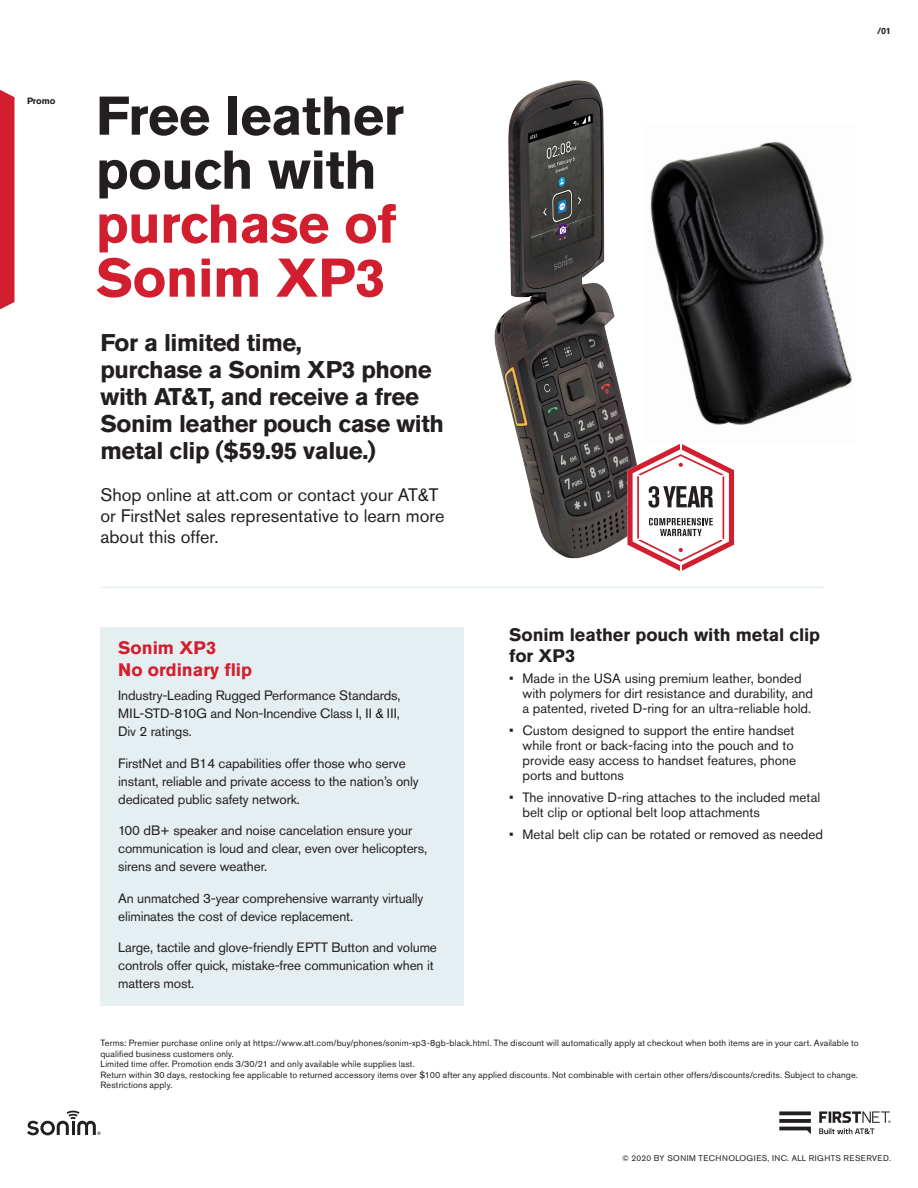
<style>
.page{position:relative;width:918px;height:1188px;background:#fff}
.page>*{position:absolute;margin:0;border:0;box-sizing:border-box;transform-origin:0 0}
.t1{font:700 54px/54px "Akzidenz Grotesk Pro";letter-spacing:-.01em;color:#231f20}
.t2{font:700 24px/27px "Akzidenz Grotesk Pro";letter-spacing:-.02em;color:#231f20}
.t3{font:18px/21px "Akzidenz Grotesk Pro";color:#231f20}
.t4{font:700 18px/21px "Akzidenz Grotesk Pro";letter-spacing:-.005em;color:#231f20}
.t5{font:700 18px/21.6px "Akzidenz Grotesk Pro";color:#d21f2f}
.Body{font:13.5px/18px "Akzidenz Grotesk Pro";letter-spacing:-.01em;color:#231f20}
.Legal{font:9px/10.5px "Akzidenz Grotesk Pro";letter-spacing:.015em;color:#231f20}
.t6{font:700 9px "Akzidenz Grotesk Pro";letter-spacing:-.01em;color:#231f20}
.t7{font:8.25px "Akzidenz Grotesk Pro";letter-spacing:.05em;color:#231f20}
.s1{color:#d21f2f}
</style>
<div class="page">
<svg style="left:0;top:90px;width:15px;height:219px;background:#d42d3c"></svg>
<svg style="left:27px;top:1111px;width:74px;height:24px"></svg>
<svg style="left:779px;top:1111px;width:112px;height:23px"></svg>
<img style="left:672px;top:141px;width:181px;height:284px">
<img style="left:494px;top:80px;width:178px;height:479px">
<div style="left:100px;top:627px;width:364px;height:378px;background:#e5eef0"></div>
<svg style="left:627px;top:443px;width:107px;height:128px"></svg>
<hr style="left:100px;top:587px;width:724px;height:1px;background:#e5eef0">
<p class="t6" style="left:27px;top:95px;width:30px">Promo</p>
<p class="t1" style="left:96px;top:88px;width:309px">Free leather pouch with <span class="s1">purchase of<br>Sonim XP3</span></p>
<p class="t2" style="left:100px;top:329px;width:345px">For a limited time,<br>purchase a Sonim XP3 phone with AT&amp;T, and receive a free<br>Sonim leather pouch case with metal clip ($59.95 value.)</p>
<p class="t3" style="left:100px;top:484px;width:345px">Shop online at att.com or contact your AT&amp;T or FirstNet sales representative to learn more about this offer.</p>
<p class="t6" style="left:877px;top:25px;width:15px">/01</p>
<p class="t5" style="left:118px;top:637px;width:135px">Sonim XP3<br>No ordinary flip</p>
<p class="Body" style="left:118px;top:687px;width:284px;text-align:justify">Industry-Leading Rugged Performance Standards, MIL-STD-810G and Non-Incendive Class I, II &amp; III, Div 2 ratings.</p>
<p class="Body" style="left:118px;top:754px;width:302px">FirstNet and B14 capabilities offer those who serve instant, reliable and private access to the nation’s only dedicated public safety network.</p>
<p class="Body" style="left:118px;top:822px;width:310px">100 dB+ speaker and noise cancelation ensure your communication is loud and clear, even over helicopters, sirens and severe weather.</p>
<p class="Body" style="left:118px;top:889px;width:307px">An unmatched 3-year comprehensive warranty virtually eliminates the cost of device replacement.</p>
<p class="Body" style="left:118px;top:939px;width:320px">Large, tactile and glove-friendly EPTT Button and volume controls offer quick, mistake-free communication when it matters most.</p>
<p class="t4" style="left:509px;top:624px;width:313px">Sonim leather pouch with metal clip for XP3</p>
<p class="Body" style="left:523px;top:671px;width:292px;line-height:15px;text-indent:-14px">• Made in the USA using premium leather, bonded with polymers for dirt resistance and durability, and a patented, riveted D-ring for an ultra-reliable hold.</p>
<p class="Body" style="left:523px;top:723px;width:275px;line-height:15px;text-indent:-14px">• Custom designed to support the entire handset while front or back-facing into the pouch and to provide easy access to handset features, phone ports and buttons</p>
<p class="Body" style="left:523px;top:789px;width:299px;line-height:15px;text-indent:-14px">• The innovative D-ring attaches to the included metal belt clip or optional belt loop attachments</p>
<p class="Body" style="left:509px;top:825px;width:315px">• Metal belt clip can be rotated or removed as needed</p>
<p class="Legal" style="left:100px;top:1038px;width:760px">Terms: Premier purchase online only at https://www.att.com/buy/phones/sonim-xp3-8gb-black.html. The discount will automatically apply at checkout when both items are in your cart. Available to qualified business customers only.</p>
<p class="Legal" style="left:100px;top:1059px;width:316px">Limited time offer. Promotion ends 3/30/21 and only available while supplies last.</p>
<p class="Legal" style="left:100px;top:1070px;width:759px">Return within 30 days, restocking fee applicable to returned accessory items over $100 after any applied discounts. Not combinable with certain other offers/discounts/credits. Subject to change.<br>Restrictions apply.</p>
<p class="t7" style="left:622px;top:1153px;width:270px">© 2020 BY SONIM TECHNOLOGIES, INC. ALL RIGHTS RESERVED.</p>
</div>
